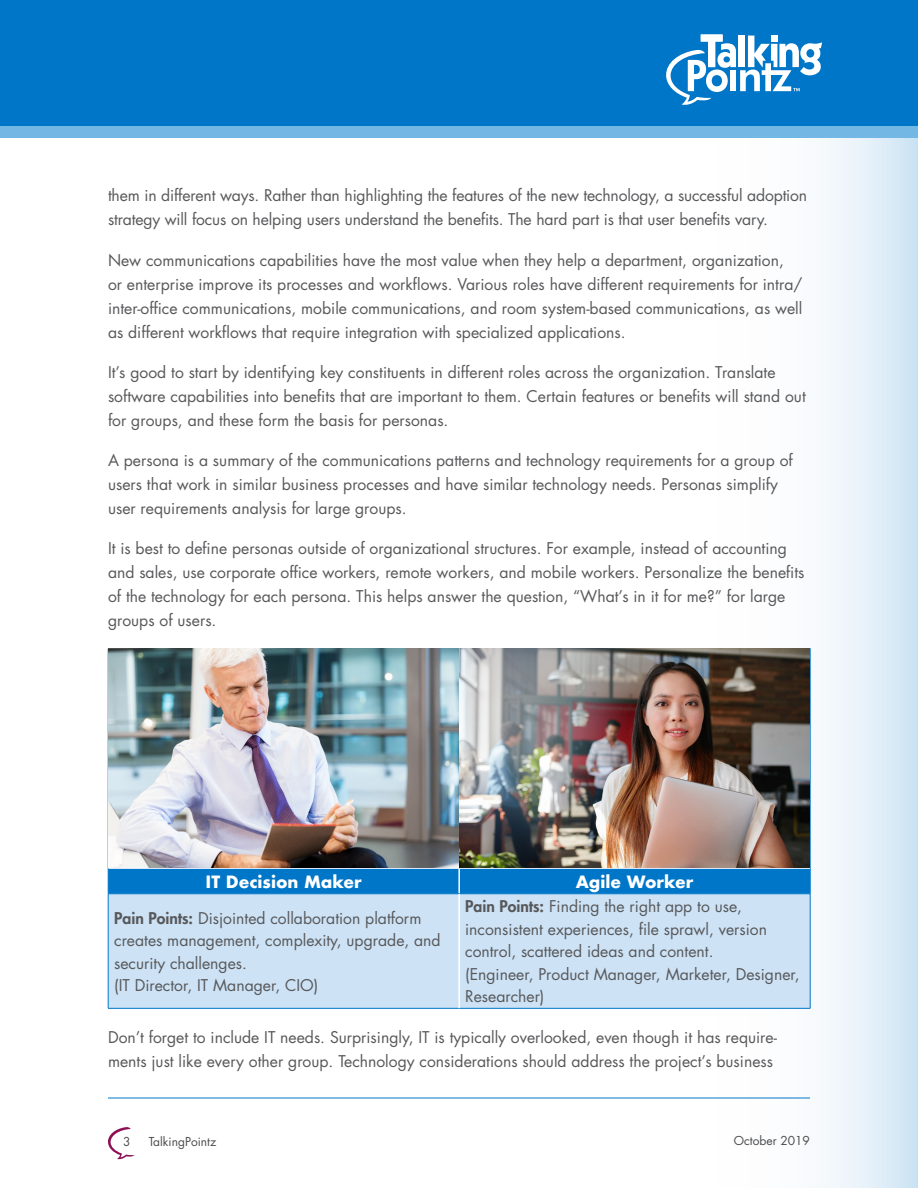
<style>
.page{position:relative;width:918px;height:1188px;background:#fff}
.page>*{position:absolute;margin:0;border:0;box-sizing:border-box;transform-origin:0 0}
.Copyheads{font:700 16.5px "Futura";color:#fff}
.copy{font:15.75px/24px "Futura";color:#57585a}
.Bullets{font:15.75px/22.5px "Futura";color:#57585a}
.t1{font:12px "Futura";color:#4b4c4d}
.s1{font-weight:800}
</style>
<div class="page">
<hr style="left:108px;top:1098px;width:702px;height:1px;background:#0076c8">
<svg style="left:108px;top:1127px;width:27px;height:33px"></svg>
<svg style="left:594px;top:138px;width:324px;height:1050px"></svg>
<div style="left:0;top:0;width:918px;height:133px;background:#0076c8"></div>
<svg style="left:666px;top:34px;width:156px;height:71px"></svg>
<div style="left:0;top:126px;width:918px;height:12px;background:#73b8e5"></div>
<div style="left:109px;top:895px;width:701px;height:113px;background:#cde2f5"></div>
<hr style="left:108px;top:648px;width:351px;height:1px;background:#0076c8">
<hr style="left:459px;top:648px;width:351px;height:1px;background:#0076c8">
<hr style="left:810px;top:649px;width:1px;height:219px;background:#0076c8">
<div style="left:108px;top:868px;width:703px;height:26px;background:#0076c8"></div>
<hr style="left:108px;top:867px;width:351px;height:2px;background:#fff">
<hr style="left:459px;top:867px;width:351px;height:2px;background:#fff">
<hr style="left:458px;top:869px;width:2px;height:25px;background:#fff">
<hr style="left:108px;top:894px;width:351px;height:1px;background:#0076c8">
<hr style="left:108px;top:894px;width:1px;height:114px;background:#0076c8">
<hr style="left:459px;top:894px;width:351px;height:1px;background:#0076c8">
<hr style="left:810px;top:894px;width:1px;height:114px;background:#0076c8">
<hr style="left:108px;top:1008px;width:351px;height:1px;background:#0076c8">
<hr style="left:459px;top:1008px;width:351px;height:1px;background:#0076c8">
<hr style="left:458px;top:894px;width:2px;height:114px;background:#fff">
<img style="left:108px;top:649px;width:350px;height:218px">
<img style="left:460px;top:649px;width:350px;height:218px">
<p class="copy" style="left:108px;top:183px;width:701px">them in different ways. Rather than highlighting the features of the new technology, a successful adoption strategy will focus on helping users understand the benefits. The hard part is that user benefits vary.</p>
<p class="copy" style="left:108px;top:248px;width:696px">New communications capabilities have the most value when they help a department, organization,<br>or enterprise improve its processes and workflows. Various roles have different requirements for intra/ inter-office communications, mobile communications, and room system-based communications, as well as different workflows that require integration with specialized applications.</p>
<p class="copy" style="left:108px;top:360px;width:699px">It’s good to start by identifying key constituents in different roles across the organization. Translate software capabilities into benefits that are important to them. Certain features or benefits will stand out for groups, and these form the basis for personas.</p>
<p class="copy" style="left:108px;top:448px;width:686px">A persona is a summary of the communications patterns and technology requirements for a group of users that work in similar business processes and have similar technology needs. Personas simplify user requirements analysis for large groups.</p>
<p class="copy" style="left:108px;top:536px;width:698px">It is best to define personas outside of organizational structures. For example, instead of accounting and sales, use corporate office workers, remote workers, and mobile workers. Personalize the benefits of the technology for each persona. This helps answer the question, “What’s in it for me?” for large groups of users.</p>
<p class="Copyheads" style="left:206px;top:870px;width:158px">IT Decision Maker</p>
<p class="Copyheads" style="left:576px;top:870px;width:119px">Agile Worker</p>
<p class="Bullets" style="left:114px;top:906px;width:328px"><span class="s1">Pain Points:</span> Disjointed collaboration platform creates management, complexity, upgrade, and security challenges.<br>(IT Director, IT Manager, CIO)</p>
<p class="Bullets" style="left:465px;top:895px;width:336px"><span class="s1">Pain Points:</span> Finding the right app to use, inconsistent experiences, file sprawl, version control, scattered ideas and content.<br>(Engineer, Product Manager, Marketer, Designer, Researcher)</p>
<p class="copy" style="left:108px;top:1025px;width:671px">Don’t forget to include IT needs. Surprisingly, IT is typically overlooked, even though it has require&shy;ments just like every other group. Technology considerations should address the project’s business</p>
<p class="t1" style="left:123px;top:1134px;width:9px">3</p>
<p class="t1" style="left:149px;top:1134px;width:69px">TalkingPointz</p>
<p class="t1" style="left:734px;top:1132px;width:78px">October 2019</p>
</div>
